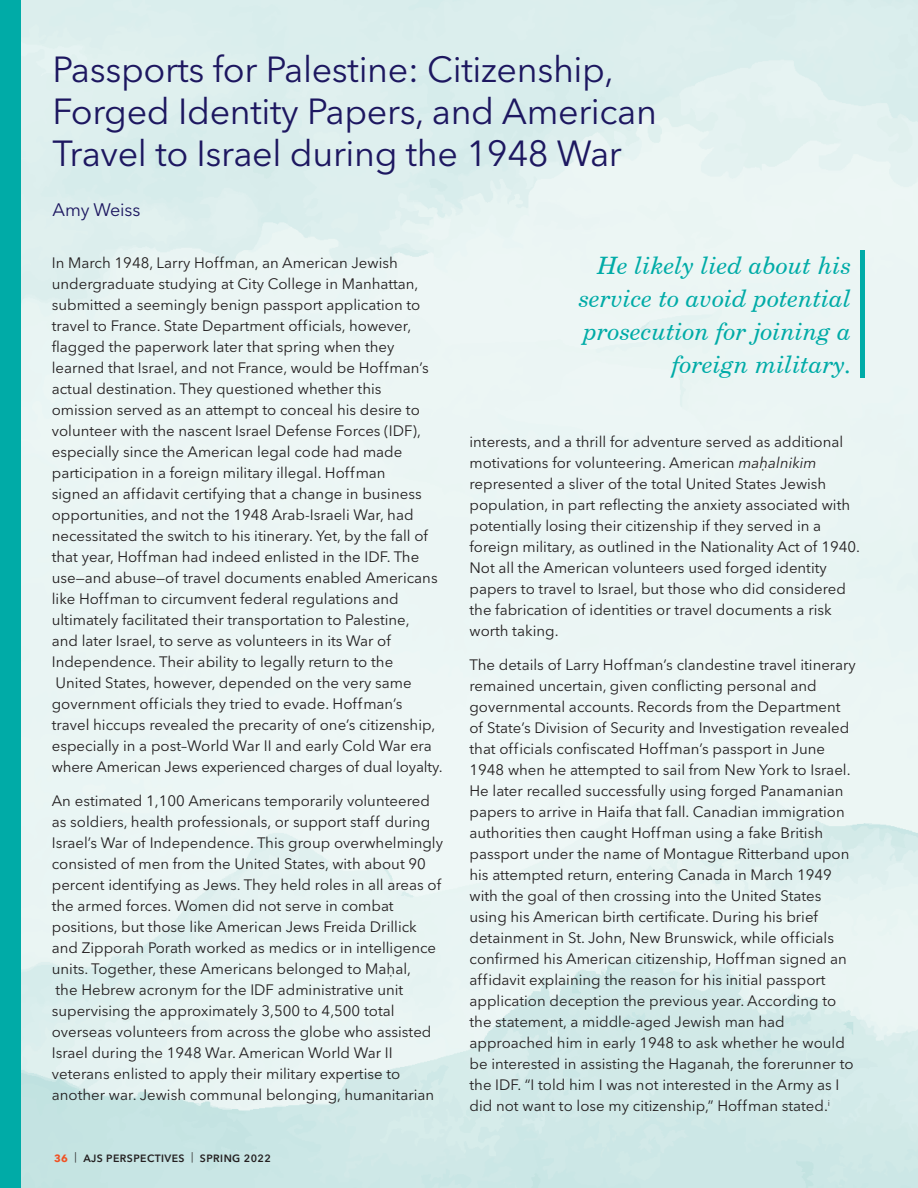
<style>
.page{position:relative;width:918px;height:1188px;background:#fff}
.page>*{position:absolute;margin:0;border:0;box-sizing:border-box;transform-origin:0 0}
.Article_title{font:36px/42px "Avenir Next LT Pro";letter-spacing:-.01em;color:#1d1760}
.Call_out{font:italic 24px/33px "New Century Schlbk LT Pro";color:#00aba7;text-align:right}
.Author_name{font:18px "Avenir Next LT Pro";letter-spacing:-.01em;color:#1d1760}
.Body_Copy{font:15px/21px "Avenir Next LT Pro";color:#231f20}
.t1{font:600 10.5px "Avenir Next LT Pro";letter-spacing:.04em;color:#231f20}
.s1{font-family:"Avenir Next"}
.s2{font-style:italic}
.s3{font-family:"Avenir Next";font-style:italic}
.s4{font-weight:700;color:#f05123}
.s5{font-weight:400}
</style>
<div class="page">
<img style="left:20px;top:0;width:898px;height:1188px">
<div style="left:0;top:0;width:20px;height:1188px;background:#00aba7"></div>
<div style="left:860px;top:250px;width:5px;height:128px;background:#00aba7"></div>
<p class="Article_title" style="left:53px;top:49px;width:606px">Passports for Palestine: Citizenship,<br>Forged Identity Papers, and American<br>Travel to Israel during the 1948 War</p>
<p class="Author_name" style="left:53px;top:199px;width:89px">Amy Weiss</p>
<p class="Body_Copy" style="left:52px;top:252px;width:392px">In March 1948, Larry Hoffman, an American Jewish undergraduate studying at City College in Manhattan, submitted a seemingly benign passport application to travel to France. State Department officials, however, flagged the paperwork later that spring when they learned that Israel, and not France, would be Hoffman’s actual destination. They questioned whether this omission served as an attempt to conceal his desire to volunteer with the nascent Israel Defense Forces (IDF), especially since the American legal code had made participation in a foreign military illegal. Hoffman<br>signed an affidavit certifying that a change in business opportunities, and not the 1948 Arab-Israeli War, had necessitated the switch to his itinerary. Yet, by the fall of that year, Hoffman had indeed enlisted in the IDF. The use—and abuse—of travel documents enabled Americans like Hoffman to circumvent federal regulations and ultimately facilitated their transportation to Palestine,<br>and later Israel, to serve as volunteers in its War of Independence. Their ability to legally return to the United States, however, depended on the very same government officials they tried to evade. Hoffman’s travel hiccups revealed the precarity of one’s citizenship, especially in a post–World War II and early Cold War era where American Jews experienced charges of dual loyalty.</p>
<p class="Body_Copy" style="left:52px;top:790px;width:393px">An estimated 1,100 Americans temporarily volunteered as soldiers, health professionals, or support staff during Israel’s War of Independence. This group overwhelmingly consisted of men from the United States, with about 90 percent identifying as Jews. They held roles in all areas of the armed forces. Women did not serve in combat positions, but those like American Jews Freida Drillick and Zipporah Porath worked as medics or in intelligence units. Together, these Americans belonged to Ma<span class="s1">ḥ</span>al,<br>the Hebrew acronym for the IDF administrative unit supervising the approximately 3,500 to 4,500 total overseas volunteers from across the globe who assisted Israel during the 1948 War. American World War II veterans enlisted to apply their military expertise to another war. Jewish communal belonging, humanitarian</p>
<p class="Call_out" style="left:579px;top:248px;width:275px">He likely lied about his service to avoid potential prosecution for joining a foreign military.</p>
<p class="Body_Copy" style="left:470px;top:431px;width:392px">interests, and a thrill for adventure served as additional motivations for volunteering. American <span class="s2">ma</span><span class="s3">ḥ</span><span class="s2">alnikim </span>represented a sliver of the total United States Jewish population, in part reflecting the anxiety associated with potentially losing their citizenship if they served in a foreign military, as outlined in the Nationality Act of 1940.<br>Not all the American volunteers used forged identity papers to travel to Israel, but those who did considered the fabrication of identities or travel documents a risk worth taking.</p>
<p class="Body_Copy" style="left:470px;top:655px;width:388px">The details of Larry Hoffman’s clandestine travel itinerary remained uncertain, given conflicting personal and governmental accounts. Records from the Department of State’s Division of Security and Investigation revealed that officials confiscated Hoffman’s passport in June 1948 when he attempted to sail from New York to Israel.<br>He later recalled successfully using forged Panamanian papers to arrive in Haifa that fall. Canadian immigration authorities then caught Hoffman using a fake British passport under the name of Montague Ritterband upon his attempted return, entering Canada in March 1949 with the goal of then crossing into the United States using his American birth certificate. During his brief detainment in St. John, New Brunswick, while officials confirmed his American citizenship, Hoffman signed an affidavit explaining the reason for his initial passport application deception the previous year. According to the statement, a middle-aged Jewish man had approached him in early 1948 to ask whether he would be interested in assisting the Haganah, the forerunner to the IDF. “I told him I was not interested in the Army as I did not want to lose my citizenship,” Hoffman stated.<sup>i</sup></p>
<p class="t1" style="left:54px;top:1152px;width:218px"><span class="s4">36</span> <span class="s5">|</span> AJS PERSPECTIVES <span class="s5">|</span> SPRING 2022</p>
</div>
